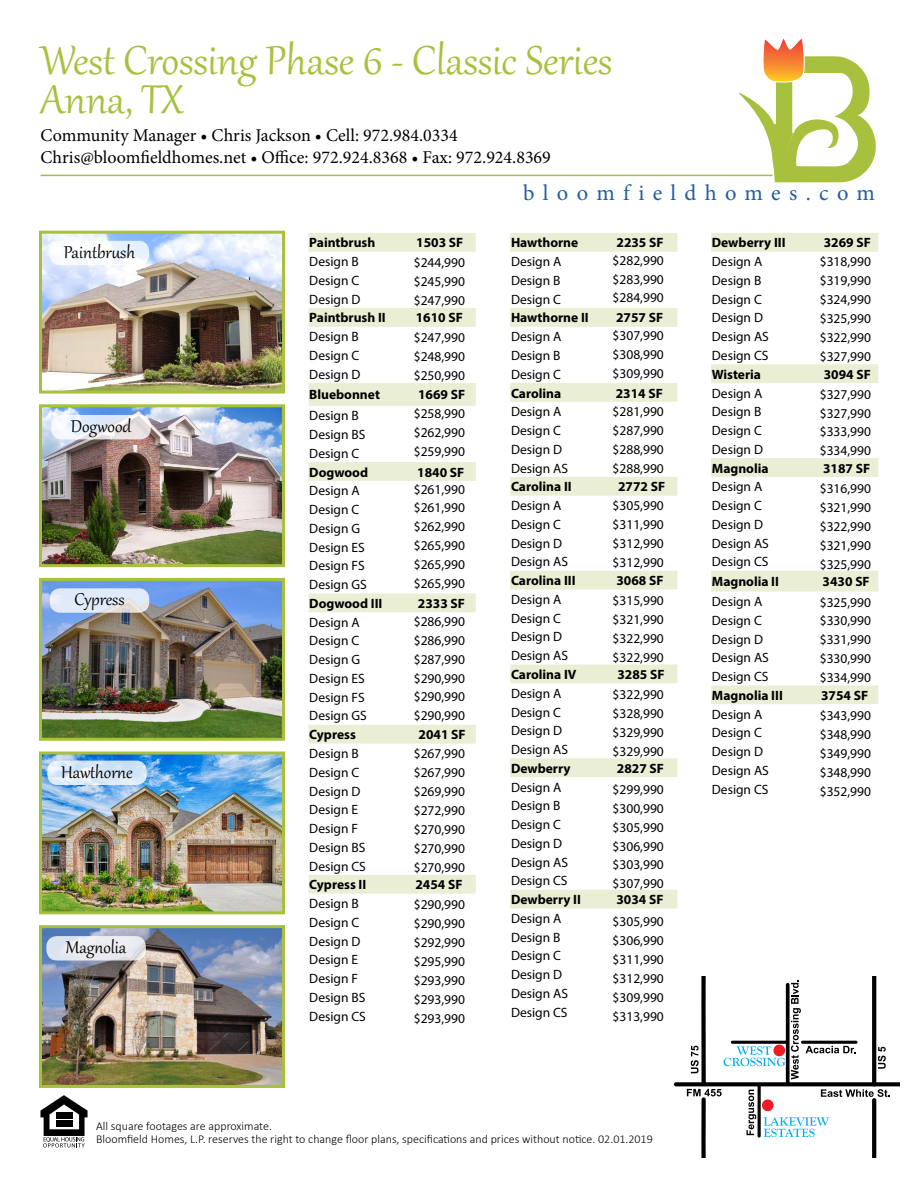
<style>
.page{position:relative;width:918px;height:1188px;background:#fff}
.page>*{position:absolute;margin:0;border:0;box-sizing:border-box;transform-origin:0 0}
.t1{font:49.5px/38.2px "Gabriola";color:#a7c13f}
.t2{font:22.5px "Minion Pro";letter-spacing:.37em;color:#215e9e}
.t3{font:21px "Gabriola";color:#000}
.t4{font:18px/21.6px "Minion Pro";color:#000}
.t5{font:13.5px/18.8px "Myriad Pro";color:#000;text-align:justify}
.t6{font:700 13.5px "Myriad Pro";color:#000}
.t7{font:300 12px/13.5px "Calibri";color:#000}
</style>
<div class="page">
<hr style="left:40px;top:175px;width:775px;height:1px;background:#a7c13f">
<svg style="left:736px;top:38px;width:140px;height:145px"></svg>
<svg style="left:40px;top:1095px;width:48px;height:53px"></svg>
<div style="left:56px;top:1112px;width:16px;height:7px;background:#000"></div>
<div style="left:56px;top:1121px;width:16px;height:6px;background:#000"></div>
<svg style="left:309px;top:233px;width:167px;height:661px"></svg>
<svg style="left:510px;top:233px;width:167px;height:675px"></svg>
<svg style="left:711px;top:233px;width:167px;height:471px"></svg>
<img style="left:43px;top:235px;width:238px;height:155px">
<div style="left:39px;top:231px;width:246px;height:163px;border:3px solid #a7c13f"></div>
<svg style="left:50px;top:241px;width:99px;height:24px"></svg>
<img style="left:43px;top:408px;width:238px;height:155px">
<div style="left:39px;top:404px;width:246px;height:163px;border:3px solid #a7c13f"></div>
<svg style="left:51px;top:415px;width:100px;height:24px"></svg>
<img style="left:43px;top:582px;width:238px;height:155px">
<div style="left:39px;top:578px;width:246px;height:163px;border:3px solid #a7c13f"></div>
<svg style="left:50px;top:588px;width:99px;height:25px;background:#dee6f4"></svg>
<img style="left:43px;top:756px;width:238px;height:154px">
<div style="left:39px;top:752px;width:246px;height:162px;border:3px solid #a7c13f"></div>
<svg style="left:47px;top:761px;width:100px;height:24px;background:#d9e9f8"></svg>
<img style="left:43px;top:929px;width:238px;height:155px">
<div style="left:39px;top:925px;width:246px;height:163px;border:3px solid #a7c13f"></div>
<svg style="left:46px;top:936px;width:100px;height:25px;background:#e3e6ed"></svg>
<svg style="left:674px;top:976px;width:225px;height:181px"></svg>
<h1 class="t1" style="left:40px;top:38px;width:573px">West Crossing Phase 6 - Classic Series<br>Anna, TX</h1>
<h3 class="t4" style="left:40px;top:124px;width:512px">Community Manager • Chris Jackson • Cell: 972.984.0334<br>Chris@bloomfieldhomes.net • Office: 972.924.8368 • Fax: 972.924.8369</h3>
<h2 class="t2" style="left:523px;top:178px;width:353px">bloomfieldhomes.com</h2>
<p class="t6" style="left:309px;top:234px;width:68px">Paintbrush</p>
<p class="t6" style="left:416px;top:234px;width:49px">1503 SF</p>
<p class="t5" style="left:309px;top:252px;width:53px;text-align:left">Design B<br>Design C<br>Design D</p>
<p class="t6" style="left:309px;top:309px;width:78px">Paintbrush II</p>
<p class="t6" style="left:416px;top:309px;width:49px">1610 SF</p>
<p class="t5" style="left:309px;top:327px;width:53px;text-align:left">Design B<br>Design C<br>Design D</p>
<p class="t6" style="left:309px;top:386px;width:72px">Bluebonnet</p>
<p class="t6" style="left:418px;top:386px;width:49px">1669 SF</p>
<p class="t5" style="left:309px;top:406px;width:58px;text-align:left">Design B<br>Design BS<br>Design C</p>
<p class="t6" style="left:309px;top:463px;width:60px">Dogwood</p>
<p class="t6" style="left:417px;top:463px;width:49px">1840 SF</p>
<p class="t5" style="left:309px;top:481px;width:59px;text-align:left">Design A<br>Design C<br>Design G<br>Design ES<br>Design FS<br>Design GS</p>
<p class="t6" style="left:309px;top:595px;width:75px">Dogwood III</p>
<p class="t6" style="left:418px;top:595px;width:49px">2333 SF</p>
<p class="t5" style="left:309px;top:613px;width:59px;text-align:left">Design A<br>Design C<br>Design G<br>Design ES<br>Design FS<br>Design GS</p>
<p class="t6" style="left:309px;top:726px;width:48px">Cypress</p>
<p class="t6" style="left:419px;top:726px;width:49px">2041 SF</p>
<p class="t5" style="left:309px;top:744px;width:58px;text-align:left">Design B<br>Design C<br>Design D<br>Design E<br>Design F<br>Design BS<br>Design CS</p>
<p class="t6" style="left:309px;top:876px;width:59px">Cypress II</p>
<p class="t6" style="left:415px;top:876px;width:49px">2454 SF</p>
<p class="t5" style="left:309px;top:894px;width:58px;text-align:left">Design B<br>Design C<br>Design D<br>Design E<br>Design F<br>Design BS<br>Design CS</p>
<p class="t6" style="left:511px;top:234px;width:69px">Hawthorne</p>
<p class="t6" style="left:617px;top:234px;width:49px">2235 SF</p>
<p class="t5" style="left:511px;top:252px;width:52px">Design A Design B Design C</p>
<p class="t6" style="left:511px;top:309px;width:79px">Hawthorne II</p>
<p class="t6" style="left:616px;top:309px;width:49px">2757 SF</p>
<p class="t5" style="left:511px;top:327px;width:52px">Design A Design B Design C</p>
<p class="t6" style="left:511px;top:384px;width:52px">Carolina</p>
<p class="t6" style="left:616px;top:384px;width:49px">2314 SF</p>
<p class="t5" style="left:511px;top:402px;width:59px;text-align:left">Design A<br>Design C<br>Design D<br>Design AS</p>
<p class="t6" style="left:511px;top:478px;width:62px">Carolina II</p>
<p class="t6" style="left:618px;top:478px;width:49px">2772 SF</p>
<p class="t5" style="left:511px;top:496px;width:59px;text-align:left">Design A<br>Design C<br>Design D<br>Design AS</p>
<p class="t6" style="left:511px;top:572px;width:66px">Carolina III</p>
<p class="t6" style="left:616px;top:572px;width:49px">3068 SF</p>
<p class="t5" style="left:511px;top:590px;width:59px;text-align:left">Design A<br>Design C<br>Design D<br>Design AS</p>
<p class="t6" style="left:511px;top:666px;width:67px">Carolina IV</p>
<p class="t6" style="left:617px;top:666px;width:49px">3285 SF</p>
<p class="t5" style="left:511px;top:684px;width:59px;text-align:left">Design A<br>Design C<br>Design D<br>Design AS</p>
<p class="t6" style="left:511px;top:759px;width:61px">Dewberry</p>
<p class="t6" style="left:617px;top:759px;width:49px">2827 SF</p>
<p class="t5" style="left:511px;top:777px;width:59px;text-align:left">Design A<br>Design B<br>Design C<br>Design D<br>Design AS<br>Design CS</p>
<p class="t6" style="left:511px;top:891px;width:71px">Dewberry II</p>
<p class="t6" style="left:616px;top:891px;width:49px">3034 SF</p>
<p class="t5" style="left:511px;top:909px;width:59px;text-align:left">Design A<br>Design B<br>Design C<br>Design D<br>Design AS<br>Design CS</p>
<p class="t6" style="left:712px;top:234px;width:75px">Dewberry III</p>
<p class="t6" style="left:824px;top:234px;width:49px">3269 SF</p>
<p class="t5" style="left:712px;top:252px;width:59px;text-align:left">Design A<br>Design B<br>Design C<br>Design D<br>Design AS<br>Design CS</p>
<p class="t6" style="left:712px;top:365px;width:51px">Wisteria</p>
<p class="t6" style="left:824px;top:365px;width:49px">3094 SF</p>
<p class="t5" style="left:712px;top:383px;width:53px;text-align:left">Design A<br>Design B<br>Design C<br>Design D</p>
<p class="t6" style="left:712px;top:459px;width:58px">Magnolia</p>
<p class="t6" style="left:823px;top:459px;width:49px">3187 SF</p>
<p class="t5" style="left:712px;top:477px;width:59px;text-align:left">Design A<br>Design C<br>Design D<br>Design AS<br>Design CS</p>
<p class="t6" style="left:712px;top:573px;width:69px">Magnolia II</p>
<p class="t6" style="left:823px;top:573px;width:49px">3430 SF</p>
<p class="t5" style="left:712px;top:592px;width:59px;text-align:left">Design A<br>Design C<br>Design D<br>Design AS<br>Design CS</p>
<p class="t6" style="left:712px;top:686px;width:72px">Magnolia III</p>
<p class="t6" style="left:821px;top:686px;width:49px">3754 SF</p>
<p class="t5" style="left:712px;top:704px;width:59px;text-align:left">Design A<br>Design C<br>Design D<br>Design AS<br>Design CS</p>
<h3 class="t3" style="left:64px;top:238px;width:73px">Paintbrush</h3>
<p class="t5" style="left:613px;top:250px;width:53px">$282,990 $283,990 $284,990</p>
<p class="t5" style="left:613px;top:326px;width:53px">$307,990 $308,990 $309,990</p>
<p class="t5" style="left:613px;top:402px;width:53px">$281,990 $287,990 $288,990 $288,990</p>
<p class="t5" style="left:613px;top:496px;width:53px">$305,990 $311,990 $312,990 $312,990</p>
<p class="t5" style="left:613px;top:591px;width:53px">$315,990 $321,990 $322,990 $322,990</p>
<p class="t5" style="left:613px;top:685px;width:53px">$322,990 $328,990 $329,990 $329,990</p>
<p class="t5" style="left:613px;top:780px;width:53px">$299,990 $300,990 $305,990 $306,990 $303,990 $307,990</p>
<p class="t5" style="left:613px;top:912px;width:53px">$305,990 $306,990 $311,990 $312,990 $309,990 $313,990</p>
<p class="t5" style="left:820px;top:252px;width:53px">$318,990 $319,990 $324,990 $325,990 $322,990 $327,990</p>
<p class="t5" style="left:820px;top:384px;width:53px">$327,990 $327,990 $333,990 $334,990</p>
<p class="t5" style="left:820px;top:479px;width:53px">$316,990 $321,990 $322,990 $321,990 $325,990</p>
<p class="t5" style="left:820px;top:592px;width:53px">$325,990 $330,990 $331,990 $330,990 $334,990</p>
<p class="t5" style="left:820px;top:706px;width:53px">$343,990 $348,990 $349,990 $348,990 $352,990</p>
<p class="t5" style="left:414px;top:253px;width:53px">$244,990 $245,990 $247,990</p>
<p class="t5" style="left:414px;top:328px;width:53px">$247,990 $248,990 $250,990</p>
<p class="t5" style="left:414px;top:404px;width:53px">$258,990 $262,990 $259,990</p>
<p class="t5" style="left:414px;top:479px;width:53px">$261,990 $261,990 $262,990 $265,990 $265,990 $265,990</p>
<p class="t5" style="left:414px;top:612px;width:53px">$286,990 $286,990 $287,990 $290,990 $290,990 $290,990</p>
<p class="t5" style="left:414px;top:744px;width:53px">$267,990 $267,990 $269,990 $272,990 $270,990 $270,990 $270,990</p>
<p class="t5" style="left:414px;top:895px;width:53px">$290,990 $290,990 $292,990 $295,990 $293,990 $293,990 $293,990</p>
<h3 class="t3" style="left:71px;top:413px;width:62px">Dogwood</h3>
<h3 class="t3" style="left:75px;top:586px;width:51px">Cypress</h3>
<h3 class="t3" style="left:61px;top:758px;width:73px">Hawthorne</h3>
<h3 class="t3" style="left:66px;top:934px;width:62px">Magnolia</h3>
<p class="t7" style="left:96px;top:1119px;width:558px">All square footages are approximate.<br>Bloomfield Homes, L.P. reserves the right to change floor plans, specifications and prices without notice. 02.01.2019</p>
</div>
